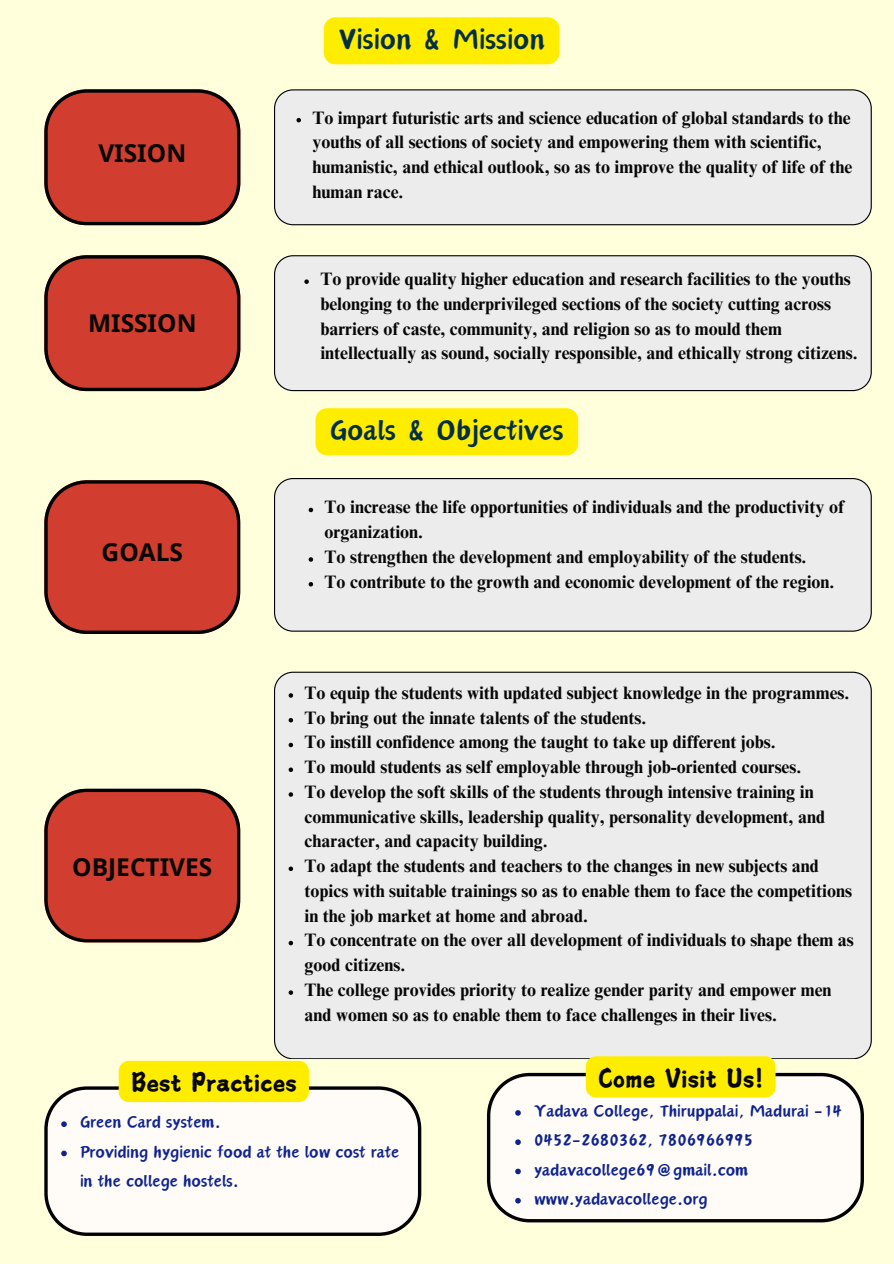
<style>
.page{position:relative;width:894px;height:1264px;background:#fff}
.page>*{position:absolute;margin:0;border:0;box-sizing:border-box;transform-origin:0 0}
.t1{font:36px "Canva Oriental Brush";color:#032f40}
.t2{font:30px "Canva Travelers Dragon Latin";color:#070707}
.t3{font:700 24.45px "Noto Sans";color:#070707}
.t4{font:21px/29.2px "Canva Oriental Brush";color:#0f238d}
.t5{font:700 18px/24.8px "Times NRMT Pro";color:#070707}
</style>
<div class="page">
<div style="left:0;top:0;width:893px;height:1263px;background:#ffffdc"></div>
<svg style="left:44px;top:480px;width:196px;height:154px;background:#c64435"></svg>
<div style="left:274px;top:478px;width:597px;height:153px;background:#ececec"></div>
<svg style="left:44px;top:788px;width:196px;height:154px;background:#c74436"></svg>
<div style="left:274px;top:671px;width:597px;height:387px;background:#ececec"></div>
<svg style="left:44px;top:89px;width:196px;height:136px;background:#c54435"></svg>
<div style="left:274px;top:89px;width:597px;height:136px;background:#ececec"></div>
<svg style="left:44px;top:255px;width:196px;height:136px;background:#c54435"></svg>
<div style="left:274px;top:255px;width:597px;height:136px;background:#ececec"></div>
<svg style="left:487px;top:1072px;width:376px;height:150px;background:#f3f0ea"></svg>
<div style="left:323px;top:17px;width:236px;height:47px;background:#ffed00;border-radius:12px"></div>
<svg style="left:308px;top:507px;width:5px;height:5px"></svg>
<svg style="left:308px;top:557px;width:5px;height:4px"></svg>
<svg style="left:308px;top:582px;width:5px;height:4px"></svg>
<svg style="left:288px;top:693px;width:5px;height:4px"></svg>
<svg style="left:288px;top:718px;width:5px;height:4px"></svg>
<svg style="left:288px;top:742px;width:5px;height:5px"></svg>
<svg style="left:288px;top:767px;width:5px;height:5px"></svg>
<svg style="left:288px;top:792px;width:5px;height:4px"></svg>
<svg style="left:288px;top:866px;width:5px;height:5px"></svg>
<svg style="left:288px;top:940px;width:5px;height:5px"></svg>
<svg style="left:288px;top:990px;width:5px;height:4px"></svg>
<div style="left:315px;top:408px;width:263px;height:47px;background:#ffed00;border-radius:12px"></div>
<svg style="left:296px;top:118px;width:5px;height:4px"></svg>
<svg style="left:304px;top:279px;width:5px;height:5px"></svg>
<div style="left:585px;top:1056px;width:190px;height:41px;background:#ffed00"></div>
<svg style="left:515px;top:1110px;width:5px;height:5px"></svg>
<svg style="left:515px;top:1139px;width:5px;height:5px"></svg>
<svg style="left:515px;top:1168px;width:5px;height:6px"></svg>
<svg style="left:515px;top:1197px;width:5px;height:6px"></svg>
<svg style="left:44px;top:1086px;width:377px;height:149px;background:#f2efe9"></svg>
<div style="left:119px;top:1060px;width:190px;height:42px;background:#ffed00"></div>
<svg style="left:61px;top:1121px;width:6px;height:5px"></svg>
<svg style="left:61px;top:1150px;width:6px;height:6px"></svg>
<p class="t3" style="left:98px;top:136px;width:89px">VISION</p>
<p class="t3" style="left:88px;top:306px;width:110px">MISSION</p>
<h3 class="t3" style="left:102px;top:534px;width:83px">GOALS</h3>
<h1 class="t3" style="left:72px;top:849px;width:142px">OBJECTIVES</h1>
<h1 class="t1" style="left:338px;top:24px;width:208px">Vision &amp; Mission</h1>
<p class="t5" style="left:312px;top:107px;width:541px">To impart futuristic arts and science education of global standards to the youths of all sections of society and empowering them with scientific, humanistic, and ethical outlook, so as to improve the quality of life of the human race.</p>
<p class="t5" style="left:320px;top:269px;width:538px">To provide quality higher education and research facilities to the youths belonging to the underprivileged sections of the society cutting across barriers of caste, community, and religion so as to mould them intellectually as sound, socially responsible, and ethically strong citizens.</p>
<p class="t1" style="left:330px;top:415px;width:235px">Goals &amp; Objectives</p>
<p class="t5" style="left:324px;top:497px;width:521px">To increase the life opportunities of individuals and the productivity of organization.</p>
<h3 class="t5" style="left:324px;top:546px;width:483px">To strengthen the development and employability of the students.</h3>
<p class="t5" style="left:324px;top:571px;width:511px">To contribute to the growth and economic development of the region.</p>
<h3 class="t5" style="left:304px;top:682px;width:546px">To equip the students with updated subject knowledge in the programmes.</h3>
<p class="t5" style="left:304px;top:707px;width:343px">To bring out the innate talents of the students.</p>
<p class="t5" style="left:304px;top:732px;width:472px">To instill confidence among the taught to take up different jobs.</p>
<p class="t5" style="left:304px;top:756px;width:498px">To mould students as self employable through job-oriented courses.</p>
<h3 class="t5" style="left:304px;top:781px;width:522px">To develop the soft skills of the students through intensive training in communicative skills, leadership quality, personality development, and character, and capacity building.</h3>
<p class="t5" style="left:304px;top:855px;width:548px">To adapt the students and teachers to the changes in new subjects and topics with suitable trainings so as to enable them to face the competitions in the job market at home and abroad.</p>
<p class="t5" style="left:304px;top:930px;width:550px">To concentrate on the over all development of individuals to shape them as good citizens.</p>
<p class="t5" style="left:304px;top:979px;width:528px">The college provides priority to realize gender parity and empower men and women so as to enable them to face challenges in their lives.</p>
<p class="t2" style="left:131px;top:1065px;width:168px">Best Practices</p>
<p class="t4" style="left:80px;top:1108px;width:142px">Green Card system.</p>
<p class="t4" style="left:80px;top:1137px;width:321px">Providing hygienic food at the low cost rate in the college hostels.</p>
<h2 class="t2" style="left:597px;top:1060px;width:167px">Come Visit Us!</h2>
<p class="t4" style="left:534px;top:1097px;width:309px">Yadava College, Thiruppalai, Madurai -14</p>
<p class="t4" style="left:534px;top:1126px;width:220px">0452-2680362, 7806966995</p>
<h2 class="t4" style="left:534px;top:1155px;width:216px">yadavacollege69@gmail.com</h2>
<p class="t4" style="left:534px;top:1184px;width:175px">www.yadavacollege.org</p>
</div>
